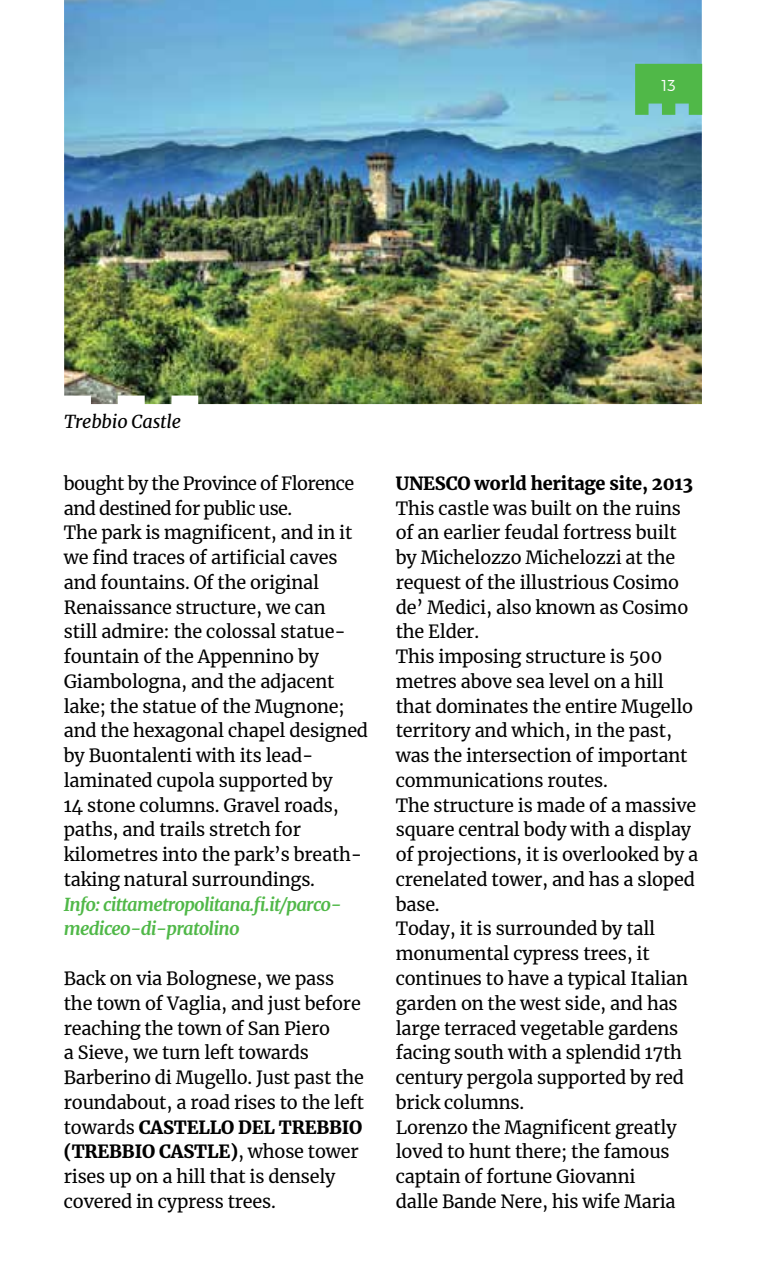
<style>
.page{position:relative;width:766px;height:1276px;background:#fff}
.page>*{position:absolute;margin:0;border:0;box-sizing:border-box;transform-origin:0 0}
.t1{font:18px/24.8px "Merriweather";letter-spacing:-.01em;color:#000}
.t2{font:italic 700 18px/24.8px "Merriweather";letter-spacing:-.04em;color:#50b848}
.t3{font:900 18px "Merriweather";letter-spacing:-.01em;color:#000}
.t4{font:italic 18px "Merriweather";letter-spacing:-.01em;color:#000}
.t5{font:300 15.75px "Montserrat";color:#fff}
.s1{font-weight:900}
</style>
<div class="page">
<img style="left:64px;top:0;width:637px;height:404px">
<svg style="left:635px;top:64px;width:67px;height:51px;background:#55b956"></svg>
<p class="t5" style="left:661px;top:73px;width:16px">13</p>
<p class="t4" style="left:64px;top:409px;width:118px">Trebbio Castle</p>
<p class="t1" style="left:64px;top:470px;width:306px">bought by the Province of Florence and destined for public use.<br>The park is magnificent, and in it we find traces of artificial caves and fountains. Of the original<br>Renaissance structure, we can<br>still admire: the colossal statue&shy;fountain of the Appennino by<br>Giambologna, and the adjacent lake; the statue of the Mugnone; and the hexagonal chapel designed by Buontalenti with its lead&shy;laminated cupola supported by<br>14 stone columns. Gravel roads, paths, and trails stretch for kilometres into the park’s breath&shy;taking natural surroundings.</p>
<p class="t2" style="left:64px;top:891px;width:279px">Info: cittametropolitana.fi.it/parco&shy;mediceo-di-pratolino</p>
<p class="t1" style="left:64px;top:965px;width:302px">Back on via Bolognese, we pass the town of Vaglia, and just before reaching the town of San Piero<br>a Sieve, we turn left towards<br>Barberino di Mugello. Just past the roundabout, a road rises to the left towards <span class="s1">CASTELLO DEL TREBBIO (TREBBIO CASTLE)</span>, whose tower rises up on a hill that is densely covered in cypress trees.</p>
<p class="t3" style="left:395px;top:471px;width:299px">UNESCO world heritage site, 2013</p>
<p class="t1" style="left:395px;top:495px;width:304px">This castle was built on the ruins of an earlier feudal fortress built by Michelozzo Michelozzi at the request of the illustrious Cosimo de’ Medici, also known as Cosimo the Elder.<br>This imposing structure is 500 metres above sea level on a hill that dominates the entire Mugello territory and which, in the past, was the intersection of important communications routes.<br>The structure is made of a massive square central body with a display of projections, it is overlooked by a crenelated tower, and has a sloped base.<br>Today, it is surrounded by tall monumental cypress trees, it continues to have a typical Italian garden on the west side, and has large terraced vegetable gardens facing south with a splendid 17th century pergola supported by red brick columns.<br>Lorenzo the Magnificent greatly loved to hunt there; the famous captain of fortune Giovanni<br>dalle Bande Nere, his wife Maria</p>
</div>
